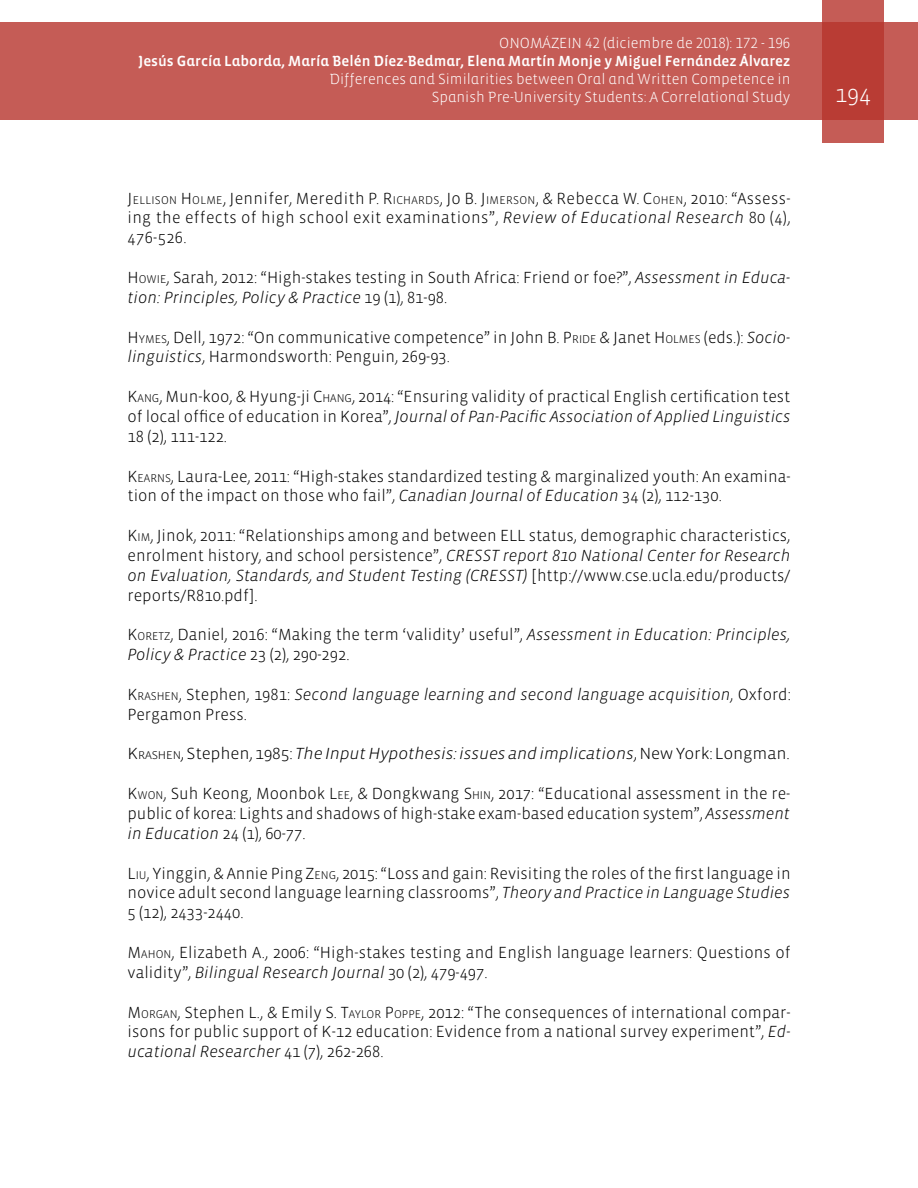
<style>
.page{position:relative;width:918px;height:1188px;background:#fff}
.page>*{position:absolute;margin:0;border:0;box-sizing:border-box;transform-origin:0 0}
.t1{font:300 24px "Vista Sans";color:#fff}
.t2{font:300 16.5px/19.8px "Vista Sans";color:#000;text-align:justify}
.t3{font:italic 300 16.5px/19.8px "Vista Sans";color:#000}
.t4{font:italic 300 16.5px "Vista Sans";color:#000;scale:1.06 1}
.t5{font:300 15px/18px "Vista Sans Alt";color:#fff;text-align:right}
.t6{font:15px "Vista Sans Alt Med";color:#fff}
.s1{font-style:inherit}
.s2{font-size:11.55px}
.s3{font-style:italic}
.s4{font-style:normal}
.s5{font-style:normal;font-size:11.55px}
</style>
<div class="page">
<div style="left:0;top:23px;width:918px;height:97px;background:#c55c56"></div>
<svg style="left:822px;top:0;width:62px;height:143px;background:#bc463e"></svg>
<p class="t5" style="left:499px;top:35px;width:293px">ONOMÁZEIN 42 (diciembre de 2018): 172 - 196</p>
<p class="t6" style="left:138px;top:54px;width:654px">Jesús García Laborda, María Belén Díez-Bedmar, Elena Martín Monje y Miguel Fernández Álvarez</p>
<p class="t5" style="left:329px;top:71px;width:463px">Differences and Similarities between Oral and Written Competence in<br>Spanish Pre-University Students: A Correlational Study</p>
<p class="t2" style="left:128px;top:189px;width:664px"><span class="s1">J</span><span class="s2">ELLISON</span> <span class="s1">H</span><span class="s2">OLME</span>, Jennifer, Meredith P. <span class="s1">R</span> <span class="s2">ICHARDS</span>, Jo B. <span class="s1">J</span><span class="s2">IMERSON</span>, &amp; Rebecca W. <span class="s1">C</span><span class="s2">OH EN</span>, 2010: “Assess&shy;ing the effects of high school exit examinations”, <span class="s3">Review of Educational Research</span> 80 (4), 476-526.</p>
<p class="t2" style="left:128px;top:268px;width:664px"><span class="s1">H</span><span class="s2">OWIE</span>, Sarah, 2012: “High-stakes testing in South Africa: Friend or foe?”, <span class="s3">Assessment in Educa&shy;tion: Principles, Policy &amp; Practice</span> 19 (1), 81-98.</p>
<p class="t2" style="left:128px;top:327px;width:664px"><span class="s1">H</span><span class="s2">YMES</span>, Dell, 1972: “On communicative competence” in John B. <span class="s1">P</span><span class="s2">RIDE</span> &amp; Janet <span class="s1">H</span><span class="s2">OLMES</span> (eds.): <span class="s3">Socio&shy;linguistics</span>, Harmondsworth: Penguin, 269-93.</p>
<p class="t2" style="left:128px;top:387px;width:664px"><span class="s1">K</span><span class="s2">ANG</span>, Mun-koo, &amp; Hyung-ji <span class="s1">C</span><span class="s2">HANG</span>, 2014: “Ensuring validity of practical English certification test of local office of education in Korea”, <span class="s3">Journal of Pan-Pacific Association of Applied Linguistics </span>18 (2), 111-122.</p>
<p class="t2" style="left:128px;top:466px;width:664px"><span class="s1">K</span> <span class="s2">EARNS</span>, Laura-Lee, 2011: “High-stakes standardized testing &amp; marginalized youth: An examina&shy;tion of the impact on those who fail”, <span class="s3">Canadian Journal of Education</span> 34 (2), 112-130.</p>
<p class="t2" style="left:128px;top:526px;width:664px"><span class="s1">K</span> <span class="s2">IM</span>, Jinok, 2011: “Relationships among and between ELL status, demographic characteristics, enrolment history, and school persistence”, <span class="s3">CRESST report 810 National Center for Research on Evaluation, Standards, and Student Testing (CRESST)</span> [http://www.cse.ucla.edu/products/ reports/R810.pdf].</p>
<p class="t2" style="left:128px;top:625px;width:664px"><span class="s1">K</span><span class="s2">ORETZ</span>, Daniel, 2016: “Making the term ‘validity’ useful”, <span class="s3">Assessment in Education: Principles,<br>Policy &amp; Practice</span> 23 (2), 290-292.</p>
<p class="t3" style="left:128px;top:685px;width:665px"><span class="s4">K</span> <span class="s5">RASH EN</span><span class="s4">, Stephen, 1981:</span> Second language learning and second language acquisition<span class="s4">, Oxford:<br>Pergamon Press.</span></p>
<p class="t4" style="left:128px;top:746px;width:626px"><span class="s4">K</span> <span class="s5">RASH EN</span><span class="s4">, Stephen, 1985:</span> The Input Hypothesis: issues and implications<span class="s4">, New York: Longman.</span></p>
<p class="t2" style="left:128px;top:784px;width:664px"><span class="s1">K</span><span class="s2">WON</span>, Suh Keong, Moonbok <span class="s1">L</span><span class="s2">EE</span>, &amp; Dongkwang <span class="s1">S</span> <span class="s2">H IN</span>, 2017: “Educational assessment in the re&shy;public of korea: Lights and shadows of high-stake exam-based education system”, <span class="s3">Assessment in Education</span> 24 (1), 60-77.</p>
<p class="t2" style="left:128px;top:864px;width:665px"><span class="s1">L</span><span class="s2">IU</span>, Yinggin, &amp; Annie Ping <span class="s1">Z</span><span class="s2">ENG</span>, 2015: “Loss and gain: Revisiting the roles of the first language in novice adult second language learning classrooms”, <span class="s3">Theory and Practice in Language Studies </span>5 (12), 2433-2440.</p>
<p class="t2" style="left:128px;top:943px;width:664px"><span class="s1">M</span><span class="s2">AH ON</span>, Elizabeth A., 2006: “High-stakes testing and English language learners: Questions of validity”, <span class="s3">Bilingual Research Journal</span> 30 (2), 479-497.</p>
<p class="t2" style="left:128px;top:1003px;width:664px"><span class="s1">M</span> <span class="s2">ORGAN</span>, Stephen L., &amp; Emily S. <span class="s1">T</span><span class="s2">AYLOR</span> <span class="s1">P</span><span class="s2">OPP E</span>, 2012: “The consequences of international compar&shy;isons for public support of K-12 education: Evidence from a national survey experiment”, <span class="s3">Ed&shy;ucational Researcher</span> 41 (7), 262-268.</p>
<h1 class="t1" style="left:835px;top:82px;width:37px">194</h1>
</div>
